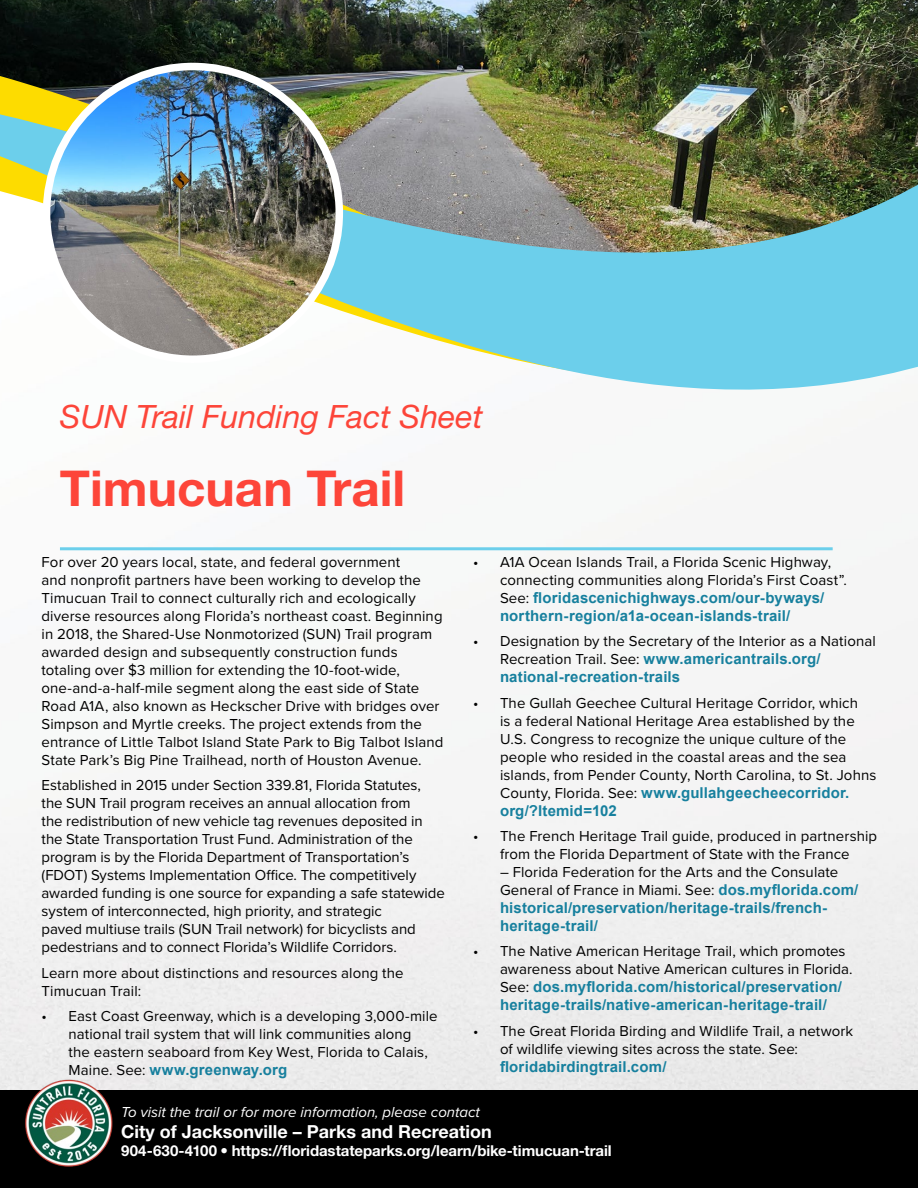
<style>
.page{position:relative;width:918px;height:1188px;background:#fff}
.page>*{position:absolute;margin:0;border:0;box-sizing:border-box;transform-origin:0 0}
.Title_Pg_1_Title_Subheading{font:700 49.5px "Helvetica Neue LT Std";color:#fd4539}
.Title_Pg_1_Title_Heading{font:italic 32.1px "Helvetica Neue LT Std";color:#fd4539}
.Title_Pg_1_Pg1_-_Contact_Info_Line_2{font:700 18px "Helvetica Neue LT Std";color:#fff}
.body{font:15px/18px "Proxima Nova";letter-spacing:.005em;color:#000}
.t1{font:700 15px/18px "Arial";letter-spacing:.01em;color:#17809e}
.Title_Pg_1_Pg1_-_Contact_Info_Line_2-2{font:700 15px "Helvetica Neue LT Std";letter-spacing:-.005em;color:#fff}
.t2{font:italic 15px "Proxima Nova";color:#fff}
.s1{font-family:"Arial";font-weight:700;color:#17809e}
.s2{font-family:"Proxima Nova";font-weight:400;color:#000}
</style>
<div class="page">
<img style="left:0;top:598px;width:918px;height:493px">
<img style="left:0;top:0;width:830px;height:12px">
<img style="left:0;top:12px;width:918px;height:586px">
<div style="left:0;top:1091px;width:918px;height:97px;background:#000"></div>
<img style="left:47px;top:67px;width:292px;height:292px;border-radius:146px">
<div style="left:43px;top:63px;width:300px;height:300px;border:8px solid #fff;border-radius:50%"></div>
<hr style="left:60px;top:547px;width:773px;height:3px;background:#6ccfeb">
<img style="left:24px;top:1076px;width:90px;height:91px">
<h1 class="Title_Pg_1_Title_Heading" style="left:60px;top:397px;width:424px">SUN Trail Funding Fact Sheet</h1>
<h2 class="Title_Pg_1_Title_Subheading" style="left:60px;top:458px;width:347px">Timucuan Trail</h2>
<p class="body" style="left:500px;top:552px;width:348px;text-indent:-27px">• A1A Ocean Islands Trail, a Florida Scenic Highway, connecting communities along Florida’s First Coast”.<br>See: <span class="s1">floridascenichighways.com/our-byways/ northern-region/a1a-ocean-islands-trail/</span></p>
<p class="body" style="left:500px;top:632px;width:377px;text-indent:-27px">• Designation by the Secretary of the Interior as a National<br>Recreation Trail. See: <span class="s1">www.americantrails.org/ national-recreation-trails</span></p>
<p class="body" style="left:500px;top:693px;width:378px;text-indent:-27px">• The Gullah Geechee Cultural Heritage Corridor, which<br>is a federal National Heritage Area established by the U.S. Congress to recognize the unique culture of the people who resided in the coastal areas and the sea islands, from Pender County, North Carolina, to St. Johns County, Florida. See: <span class="s1">www.gullahgeecheecorridor. org/?Itemid=102</span></p>
<p class="body" style="left:473px;top:826px;width:406px;text-align:center">• The French Heritage Trail guide, produced in partnership from the Florida Department of State with the France</p>
<p class="t1" style="left:500px;top:863px;width:360px"><span class="s2">– Florida Federation for the Arts and the Consulate General of France in Miami. See:</span> dos.myflorida.com/ historical/preservation/heritage-trails/french&shy;heritage-trail/</p>
<p class="body" style="left:500px;top:942px;width:354px;text-indent:-27px">• The Native American Heritage Trail, which promotes awareness about Native American cultures in Florida.<br>See: <span class="s1">dos.myflorida.com/historical/preservation/ heritage-trails/native-american-heritage-trail/</span></p>
<p class="body" style="left:500px;top:1021px;width:355px;text-indent:-27px">• The Great Florida Birding and Wildlife Trail, a network of wildlife viewing sites across the state. See: <span class="s1">floridabirdingtrail.com/</span></p>
<p class="t2" style="left:121px;top:1100px;width:360px">To visit the trail or for more information, please contact</p>
<p class="Title_Pg_1_Pg1_-_Contact_Info_Line_2" style="left:121px;top:1121px;width:372px">City of Jacksonville – Parks and Recreation</p>
<p class="Title_Pg_1_Pg1_-_Contact_Info_Line_2-2" style="left:121px;top:1142px;width:492px">904-630-4100 • https://floridastateparks.org/learn/bike-timucuan-trail</p>
<p class="body" style="left:42px;top:552px;width:403px">For over 20 years local, state, and federal government<br>and nonprofit partners have been working to develop the Timucuan Trail to connect culturally rich and ecologically diverse resources along Florida’s northeast coast. Beginning in 2018, the Shared-Use Nonmotorized (SUN) Trail program awarded design and subsequently construction funds totaling over $3 million for extending the 10-foot-wide, one-and-a-half-mile segment along the east side of State Road A1A, also known as Heckscher Drive with bridges over Simpson and Myrtle creeks. The project extends from the entrance of Little Talbot Island State Park to Big Talbot Island State Park’s Big Pine Trailhead, north of Houston Avenue.</p>
<p class="body" style="left:42px;top:776px;width:405px">Established in 2015 under Section 339.81, Florida Statutes, the SUN Trail program receives an annual allocation from<br>the redistribution of new vehicle tag revenues deposited in the State Transportation Trust Fund. Administration of the program is by the Florida Department of Transportation’s (FDOT) Systems Implementation Office. The competitively awarded funding is one source for expanding a safe statewide system of interconnected, high priority, and strategic<br>paved multiuse trails (SUN Trail network) for bicyclists and pedestrians and to connect Florida’s Wildlife Corridors.</p>
<p class="body" style="left:42px;top:963px;width:364px">Learn more about distinctions and resources along the<br>Timucuan Trail:</p>
<p class="body" style="left:69px;top:1006px;width:371px;text-indent:-27px">• East Coast Greenway, which is a developing 3,000-mile national trail system that will link communities along<br>the eastern seaboard from Key West, Florida to Calais, Maine. See: <span class="s1">www.greenway.org</span></p>
</div>
